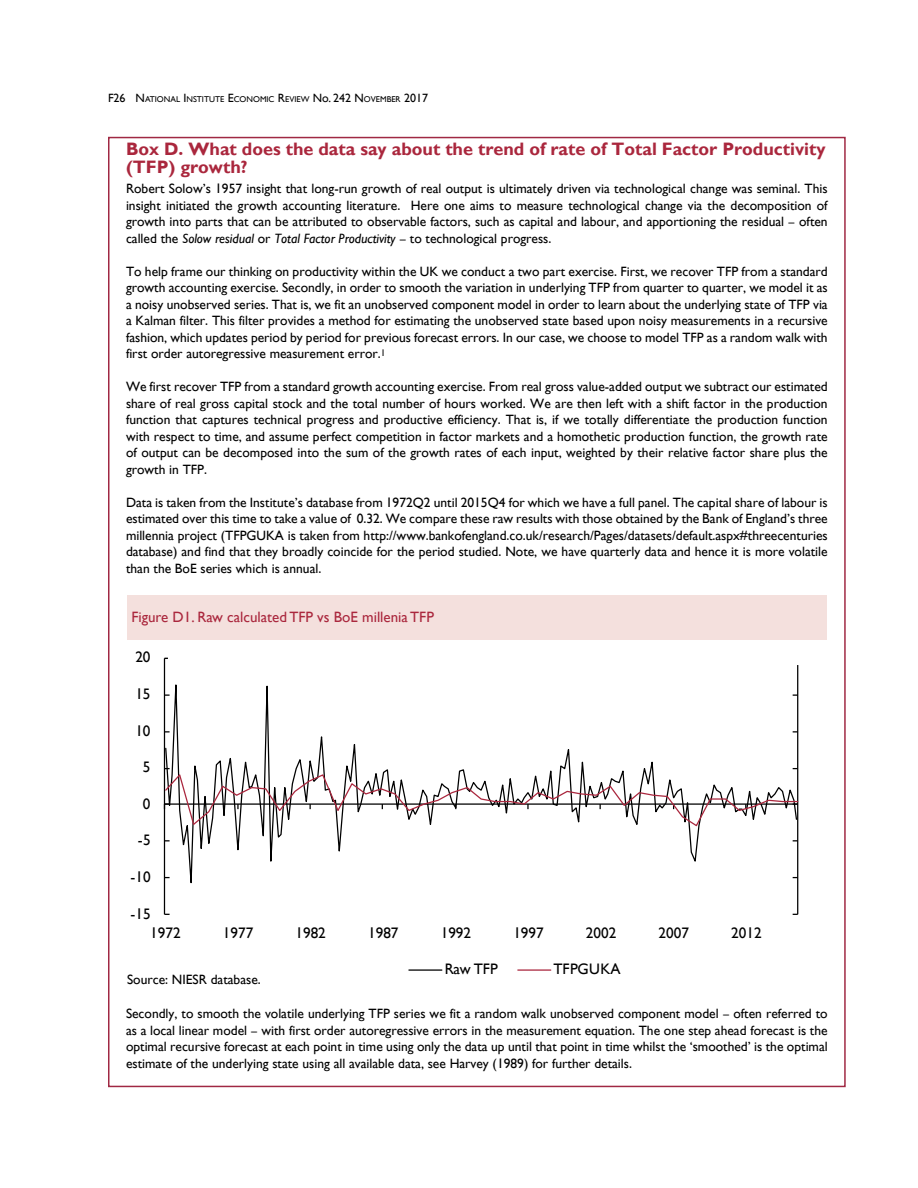
<style>
.page{position:relative;width:918px;height:1188px;background:#fff}
.page>*{position:absolute;margin:0;border:0;box-sizing:border-box;transform-origin:0 0}
.t1{font:700 18px/18px "Gill Sans";color:#aa273d}
.t2{font:15.15px "Gill Sans";color:#000}
.t3{font:15px "Gill Sans";color:#aa273d}
.t4{font:13.5px/16.5px "Gill Sans";color:#000;text-align:justify}
.t5{font:8.4px "Gill Sans";color:#000}
.s1{font-size:12px}
.s2{font-style:inherit}
.s3{font-style:italic}
</style>
<div class="page">
<hr style="left:797px;top:658px;width:1px;height:256px;background:#000">
<hr style="left:164px;top:658px;width:1px;height:256px;background:#000">
<svg style="left:164px;top:658px;width:634px;height:250px"></svg>
<svg style="left:164px;top:768px;width:635px;height:59px"></svg>
<hr style="left:409px;top:969px;width:33px;height:2px;background:#000">
<hr style="left:518px;top:969px;width:33px;height:2px;background:#aa273e">
<div style="left:127px;top:595px;width:700px;height:44px;background:#f4e0dd"></div>
<div style="left:168px;top:653px;width:634px;height:12px;background:#fff"></div>
<p class="t5" style="left:108px;top:94px;width:322px"><span class="s1">F26</span> <span class="s1">N</span>ATIONAL <span class="s1">I</span> NSTITUTE <span class="s1">E</span>CONOMIC <span class="s1">R</span>EVIEW <span class="s1">No. 242</span> <span class="s1">N</span><span class="s2">OVEMBER</span> <span class="s1">2017</span></p>
<h1 class="t1" style="left:126px;top:140px;width:701px">Box D. What does the data say about the trend of rate of Total Factor Productivity (TFP) growth?</h1>
<p class="t4" style="left:126px;top:181px;width:703px">Robert Solow’s 1957 insight that long-run growth of real output is ultimately driven via technological change was seminal. This insight initiated the growth accounting literature. Here one aims to measure technological change via the decomposition of growth into parts that can be attributed to observable factors, such as capital and labour, and apportioning the residual – often called the <span class="s3">Solow residual</span> or <span class="s3">Total Factor Productivity</span> – to technological progress.</p>
<p class="t4" style="left:126px;top:263px;width:703px">To help frame our thinking on productivity within the UK we conduct a two part exercise. First, we recover TFP from a standard growth accounting exercise. Secondly, in order to smooth the variation in underlying TFP from quarter to quarter, we model it as a noisy unobserved series. That is, we fit an unobserved component model in order to learn about the underlying state of TFP via a Kalman filter. This filter provides a method for estimating the unobserved state based upon noisy measurements in a recursive fashion, which updates period by period for previous forecast errors. In our case, we choose to model TFP as a random walk with first order autoregressive measurement error.<sup>1</sup></p>
<p class="t4" style="left:126px;top:379px;width:703px">We first recover TFP from a standard growth accounting exercise. From real gross value-added output we subtract our estimated share of real gross capital stock and the total number of hours worked. We are then left with a shift factor in the production function that captures technical progress and productive efficiency. That is, if we totally differentiate the production function with respect to time, and assume perfect competition in factor markets and a homothetic production function, the growth rate of output can be decomposed into the sum of the growth rates of each input, weighted by their relative factor share plus the growth in TFP.</p>
<p class="t4" style="left:126px;top:494px;width:703px">Data is taken from the Institute’s database from 1972Q2 until 2015Q4 for which we have a full panel. The capital share of labour is estimated over this time to take a value of 0.32. We compare these raw results with those obtained by the Bank of England’s three millennia project (TFPGUKA is taken from http://www.bankofengland.co.uk/research/Pages/datasets/default.aspx#threecenturies database) and find that they broadly coincide for the period studied. Note, we have quarterly data and hence it is more volatile than the BoE series which is annual.</p>
<p class="t3" style="left:131px;top:609px;width:304px">Figure D1. Raw calculated TFP vs BoE millenia TFP</p>
<p class="t2" style="left:135px;top:648px;width:17px">20</p>
<p class="t2" style="left:135px;top:685px;width:17px">15</p>
<p class="t2" style="left:135px;top:722px;width:17px">10</p>
<p class="t2" style="left:143px;top:758px;width:9px">5</p>
<p class="t2" style="left:143px;top:795px;width:9px">0</p>
<p class="t2" style="left:138px;top:831px;width:14px">-5</p>
<p class="t2" style="left:130px;top:868px;width:22px">-10</p>
<p class="t2" style="left:130px;top:905px;width:22px">-15</p>
<p class="t2" style="left:150px;top:924px;width:32px">1972</p>
<p class="t2" style="left:223px;top:924px;width:32px">1977</p>
<p class="t2" style="left:296px;top:924px;width:32px">1982</p>
<p class="t2" style="left:368px;top:924px;width:32px">1987</p>
<p class="t2" style="left:441px;top:924px;width:32px">1992</p>
<p class="t2" style="left:513px;top:924px;width:32px">1997</p>
<p class="t2" style="left:586px;top:924px;width:32px">2002</p>
<p class="t2" style="left:659px;top:924px;width:32px">2007</p>
<p class="t2" style="left:731px;top:924px;width:32px">2012</p>
<p class="t2" style="left:445px;top:960px;width:55px">Raw TFP</p>
<p class="t2" style="left:554px;top:960px;width:69px">TFPGUKA</p>
<p class="t4" style="left:127px;top:971px;width:135px">Source: NIESR database.</p>
<p class="t4" style="left:126px;top:1006px;width:703px">Secondly, to smooth the volatile underlying TFP series we fit a random walk unobserved component model – often referred to as a local linear model – with first order autoregressive errors in the measurement equation. The one step ahead forecast is the optimal recursive forecast at each point in time using only the data up until that point in time whilst the ‘smoothed’ is the optimal estimate of the underlying state using all available data, see Harvey (1989) for further details.</p>
</div>
